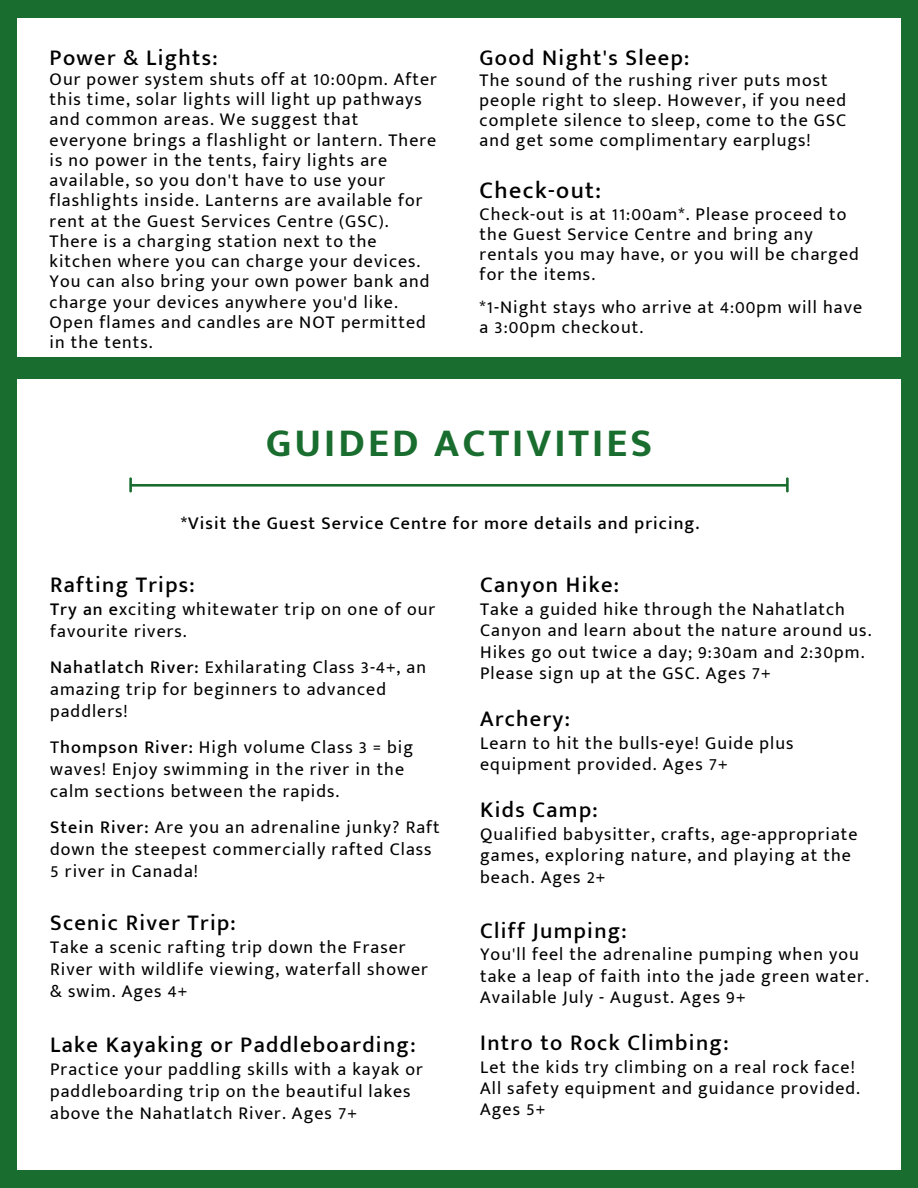
<style>
.page{position:relative;width:918px;height:1188px;background:#196d2e}
.page>*{position:absolute;margin:0;border:0;box-sizing:border-box;transform-origin:0 0}
.t1{font:700 40.5px "Mukta";letter-spacing:.075em;color:#196d2e}
.t2{font:500 24px "Mukta Mahee";letter-spacing:.06em;color:#000}
.t3{font:500 22.5px "Mukta Mahee";letter-spacing:.06em;color:#000}
.t4{font:18px/20.2px "Mukta Mahee";letter-spacing:.06em;color:#000}
.t5{font:500 18px "Mukta Mahee";letter-spacing:.06em;color:#000}
.s1{font-weight:500}
</style>
<div class="page">
<div style="left:17px;top:18px;width:884px;height:339px;background:#fff"></div>
<div style="left:17px;top:379px;width:884px;height:791px;background:#fff"></div>
<svg style="left:129px;top:477px;width:660px;height:15px"></svg>
<p class="t3" style="left:50px;top:44px;width:170px">Power &amp; Lights:</p>
<p class="t4" style="left:50px;top:69px;width:389px">Our power system shuts off at 10:00pm. After this time, solar lights will light up pathways and common areas. We suggest that everyone brings a flashlight or lantern. There is no power in the tents, fairy lights are available, so you don't have to use your flashlights inside. Lanterns are available for rent at the Guest Services Centre (GSC).<br>There is a charging station next to the kitchen where you can charge your devices.<br>You can also bring your own power bank and charge your devices anywhere you'd like.<br>Open flames and candles are NOT permitted in the tents.</p>
<p class="t3" style="left:480px;top:44px;width:211px">Good Night's Sleep:</p>
<p class="t4" style="left:480px;top:69px;width:368px">The sound of the rushing river puts most people right to sleep. However, if you need complete silence to sleep, come to the GSC and get some complimentary earplugs!</p>
<p class="t2" style="left:480px;top:175px;width:123px">Check-out:</p>
<p class="t4" style="left:480px;top:203px;width:381px">Check-out is at 11:00am*. Please proceed to the Guest Service Centre and bring any rentals you may have, or you will be charged for the items.</p>
<p class="t4" style="left:480px;top:296px;width:384px">*1-Night stays who arrive at 4:00pm will have a 3:00pm checkout.</p>
<p class="t1" style="left:266px;top:418px;width:388px">GUIDED ACTIVITIES</p>
<p class="t5" style="left:181px;top:512px;width:520px">*Visit the Guest Service Centre for more details and pricing.</p>
<p class="t3" style="left:50px;top:571px;width:146px">Rafting Trips:</p>
<p class="t4" style="left:50px;top:598px;width:387px;line-height:22px"><span class="s1">Try an e</span>xciting whitewater trip on one of our favourite rivers.</p>
<p class="t4" style="left:50px;top:656px;width:377px;line-height:22px"><span class="s1">Nahatlatch River:</span> Exhilarating Class 3-4+, an amazing trip for beginners to advanced paddlers!</p>
<p class="t4" style="left:50px;top:736px;width:364px;line-height:22px">T<span class="s1">hompson River:</span> High volume Class 3 = big waves! Enjoy swimming in the river in the calm sections between the rapids.</p>
<p class="t4" style="left:50px;top:816px;width:391px;line-height:22px"><span class="s1">Stein River:</span> Are you an adrenaline junky? Raft down the steepest commercially rafted Class<br>5 river in Canada!</p>
<p class="t3" style="left:50px;top:909px;width:187px">Scenic River Trip:</p>
<p class="t4" style="left:50px;top:936px;width:379px;line-height:22px">Take a scenic rafting trip down the Fraser<br>River with wildlife viewing, waterfall shower &amp; swim. Ages 4+</p>
<p class="t3" style="left:50px;top:1031px;width:367px">Lake Kayaking or Paddleboarding:</p>
<p class="t4" style="left:50px;top:1058px;width:374px;line-height:22px">Practice your paddling skills with a kayak or paddleboarding trip on the beautiful lakes above the Nahatlatch River. Ages 7+</p>
<p class="t3" style="left:480px;top:571px;width:140px">Canyon Hike:</p>
<p class="t4" style="left:480px;top:598px;width:393px;line-height:21.3px">Take a guided hike through the Nahatlatch Canyon and learn about the nature around us.<br>Hikes go out twice a day; 9:30am and 2:30pm.<br>Please sign up at the GSC. Ages 7+</p>
<p class="t3" style="left:480px;top:705px;width:91px">Archery:</p>
<p class="t4" style="left:480px;top:732px;width:315px;line-height:21.3px">Learn to hit the bulls-eye! Guide plus equipment provided. Ages 7+</p>
<p class="t3" style="left:480px;top:796px;width:119px">Kids Camp:</p>
<p class="t4" style="left:480px;top:823px;width:379px;line-height:21.3px">Qualified babysitter, crafts, age-appropriate games, exploring nature, and playing at the beach. Ages 2+</p>
<p class="t3" style="left:480px;top:917px;width:148px">Cliff Jumping:</p>
<p class="t4" style="left:480px;top:943px;width:390px;line-height:21.3px">You'll feel the adrenaline pumping when you take a leap of faith into the jade green water.<br>Available July - August. Ages 9+</p>
<p class="t3" style="left:480px;top:1029px;width:250px">Intro to Rock Climbing:</p>
<p class="t4" style="left:480px;top:1056px;width:381px;line-height:21.3px">Let the kids try climbing on a real rock face!<br>All safety equipment and guidance provided.<br>Ages 5+</p>
</div>
